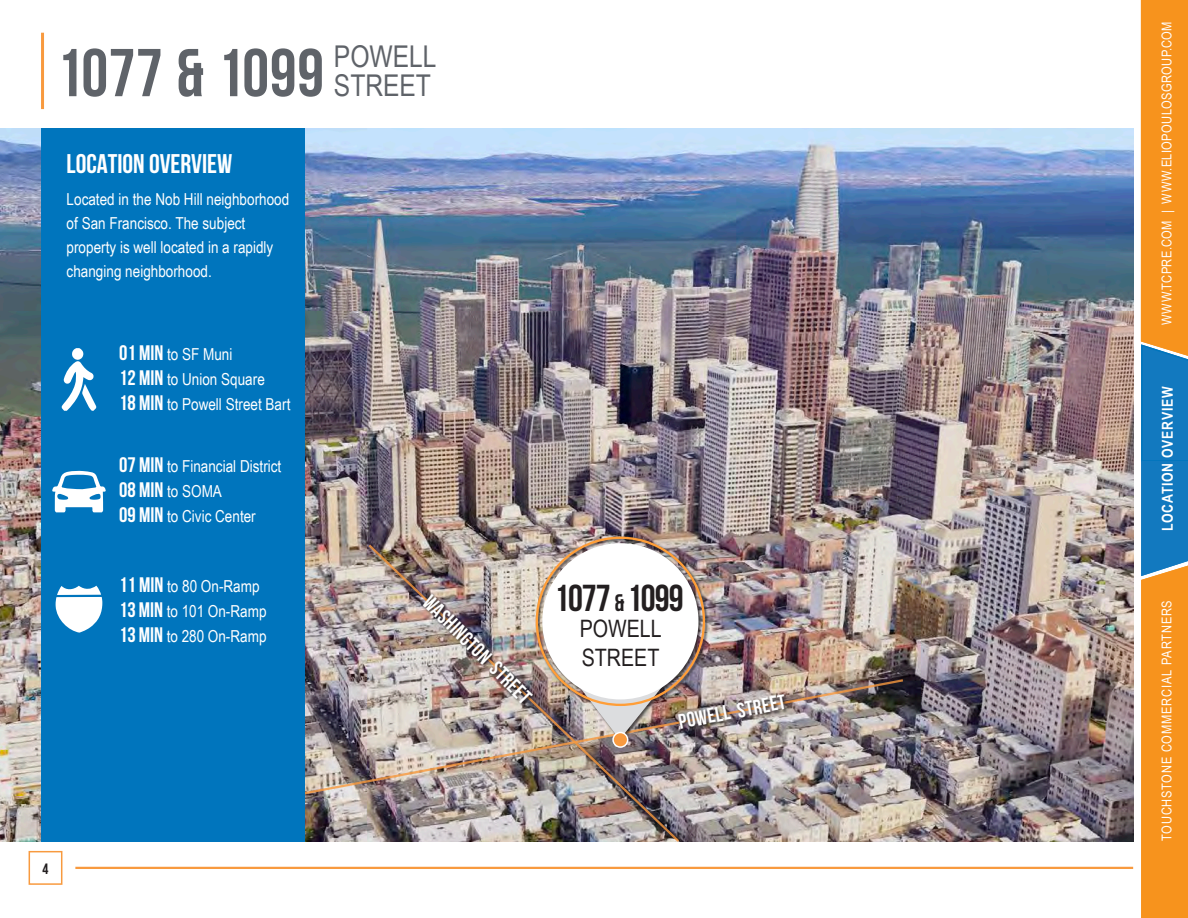
<style>
.page{position:relative;width:1188px;height:918px;background:#fff}
.page>*{position:absolute;margin:0;border:0;box-sizing:border-box;transform-origin:0 0}
.t1{font:700 67.5px "Bebas Neue";letter-spacing:.01em;color:#5f6369}
.Body{font:700 37.5px "Bebas Neue";letter-spacing:-.025em;color:#231f20}
.t2{font:30px/28.5px "Arial Narrow";color:#5f6369}
.Body-2{font:700 27px "Bebas Neue";color:#fff}
.Body-3{font:24px "Arial Narrow";color:#231f20}
.Body-4{font:700 21px "Bebas Neue";color:#fff}
.Body-5{font:16.5px/24px "Arial Narrow";color:#fff}
.Body-6{font:700 15px "Arial Narrow";letter-spacing:.05em;color:#fff}
.t3{font:700 15px "Bebas Neue";color:#231f20}
.Body-7{font:13.5px "Arial Narrow";letter-spacing:.03em;color:#fff}
.Body-8{font:13.5px "Arial Narrow";letter-spacing:.05em;color:#fff}
.s1{font-family:"Bebas Neue";font-weight:700;font-size:21px}
.s2{font-size:24px}
</style>
<div class="page">
<img style="left:0;top:129px;width:1133px;height:713px">
<img style="left:367px;top:543px;width:314px;height:299px">
<div style="left:29px;top:851px;width:33px;height:34px;border:2px solid #f89a3f"></div>
<hr style="left:75px;top:867px;width:1058px;height:2px;background:#f89a3f">
<hr style="left:41px;top:33px;width:3px;height:76px;background:#f89a3f">
<img style="left:305px;top:678px;width:600px;height:142px">
<div style="left:41px;top:129px;width:264px;height:713px;background:#0075bd"></div>
<svg style="left:1140px;top:0;width:48px;height:918px;background:#c28f48"></svg>
<div style="left:678px;top:693px;width:110px;height:40px;background:#231f20;opacity:.75"></div>
<div style="left:422px;top:593px;width:115px;height:114px;background:#231f20;opacity:.75"></div>
<svg style="left:62px;top:348px;width:34px;height:63px"></svg>
<svg style="left:52px;top:471px;width:54px;height:41px"></svg>
<svg style="left:56px;top:586px;width:46px;height:47px"></svg>
<div style="left:535px;top:536px;width:174px;height:207px;background:#231f20;opacity:.75"></div>
<img style="left:535px;top:535px;width:171px;height:204px">
<div style="left:613px;top:733px;width:15px;height:14px;background:#f89a3f;border-radius:50%"></div>
<div style="left:612px;top:732px;width:16px;height:16px;border:2px solid #fff;border-radius:50%"></div>
<h1 class="t1" style="left:56px;top:36px;width:270px">1077 &amp; 1099</h1>
<h3 class="t2" style="left:334px;top:42px;width:104px">POWELL<br>STREET</h3>
<p class="Body-2" style="left:67px;top:148px;width:167px">LOCATION OVERVIEW</p>
<p class="Body-5" style="left:67px;top:186px;width:224px">Located in the Nob Hill neighborhood of San Francisco. The subject property is well located in a rapidly changing neighborhood.</p>
<p class="Body-5" style="left:119px;top:341px;width:115px"><span class="s1">01 MIN</span> to SF Muni</p>
<p class="Body-5" style="left:119px;top:367px;width:147px"><span class="s1">12 MIN</span> to Union Square</p>
<p class="Body-5" style="left:119px;top:392px;width:173px"><span class="s1">18 MIN</span> to Powell Street Bart</p>
<p class="Body-5" style="left:119px;top:453px;width:164px"><span class="s1">07 MIN</span> to Financial District</p>
<p class="Body-5" style="left:119px;top:478px;width:104px"><span class="s1">08 MIN</span> to SOMA</p>
<p class="Body-5" style="left:119px;top:504px;width:138px"><span class="s1">09 MIN</span> to Civic Center</p>
<p class="Body-5" style="left:119px;top:573px;width:142px"><span class="s1">11 MIN</span> to 80 On-Ramp</p>
<p class="Body-5" style="left:119px;top:599px;width:149px"><span class="s1">13 MIN</span> to 101 On-Ramp</p>
<p class="Body-5" style="left:119px;top:624px;width:149px"><span class="s1">13 MIN</span> to 280 On-Ramp</p>
<p class="Body-4" style="left:435px;top:590px;width:145px;rotate:45deg">washington Street</p>
<p class="Body" style="left:554px;top:578px;width:131px">1077 <span class="s2">&amp;</span> 1099</p>
<p class="Body-3" style="left:580px;top:611px;width:84px">POWELL</p>
<p class="Body-3" style="left:582px;top:640px;width:79px">STREET</p>
<p class="Body-4" style="left:677px;top:711px;width:110px;rotate:-11deg">powell Street</p>
<p class="t3" style="left:43px;top:860px;width:7px">4</p>
<p class="Body-7" style="left:1157px;top:325px;width:305px;rotate:-90deg">WWW.TCPRE.COM | WWW.ELIOPOULOSGROUP.COM</p>
<p class="Body-6" style="left:1156px;top:531px;width:146px;rotate:-90deg">LOCATION OVERVIEW</p>
<p class="Body-8" style="left:1157px;top:841px;width:242px;rotate:-90deg">TOUCHSTONE COMMERCIAL PARTNERS</p>
</div>
